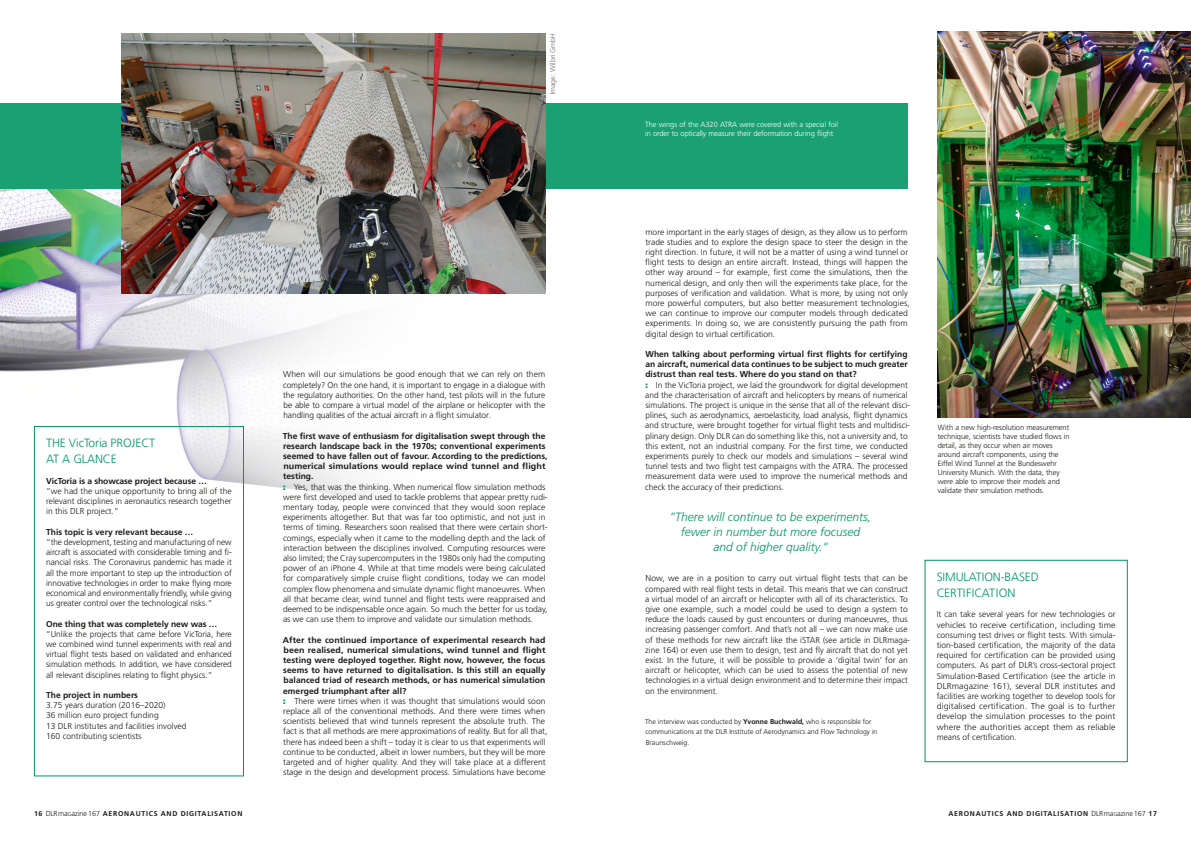
<style>
.page{position:relative;width:1191px;height:842px;background:#fff}
.page>*{position:absolute;margin:0;border:0;box-sizing:border-box;transform-origin:0 0}
.Interview_Antwort_mi{font:italic 300 12px/15px "Frutiger LT Std";color:#009662;text-align:center}
.Kasten_-_Head{font:300 12px/16px "Frutiger LT Std";letter-spacing:-.01em;color:#009662}
.Interview_Antwort_mi-2{font:300 8.5px/10.2px "Frutiger LT Std";color:#1a1a18}
.Kasten_-_Head-2{font:300 8.5px/10.2px "Frutiger LT Std";color:#1a1a18;text-align:justify}
.Interview_Antwort_mi-3{font:700 8.5px/10.2px "Frutiger LT Std";color:#1a1a18;text-align:justify}
.Kasten_-_Head-3{font:700 8.5px "Frutiger LT Std";letter-spacing:-.005em;color:#1a1a18}
.BU_-_7_5Pt{font:300 7.5px/9px "Frutiger LT Std";letter-spacing:-.01em;color:#1a1a18}
.BU_-_7_5Pt-2{font:300 7.5px/9px "Frutiger LT Std";letter-spacing:-.01em;color:#fff}
.Interview_Antwort_mi-4{font:300 7px/10.2px "Frutiger LT Std";color:#1a1a18}
.t1{font:700 7px "Frutiger LT Std";letter-spacing:.1em;color:#1a1a18}
.Copywrite{font:300 7px "Frutiger LT Std";color:#686867}
.s1{font-weight:900;color:#009662}
.s2{font-weight:700}
.s3{font-weight:300;font-size:7.3px}
.s4{font-weight:300;font-size:5.6px}
.s5{font-weight:300;font-size:7.2px}
</style>
<div class="page">
<img style="left:0;top:189px;width:368px;height:312px">
<div style="left:0;top:103px;width:908px;height:86px;background:#1aa072"></div>
<img style="left:122px;top:33px;width:424px;height:261px">
<img style="left:937px;top:31px;width:254px;height:386px">
<div style="left:34px;top:426px;width:210px;height:350px;border:1px solid #009662"></div>
<p class="Copywrite" style="left:549px;top:94px;width:63px;rotate:-90deg">Image: Wilbri GmbH</p>
<p class="Kasten_-_Head" style="left:46px;top:435px;width:111px">THE VicToria PROJECT<br>AT A GLANCE</p>
<p class="Kasten_-_Head-3" style="left:46px;top:476px;width:162px">VicToria is a showcase project because …</p>
<p class="Kasten_-_Head-2" style="left:46px;top:486px;width:187px">“we had the unique opportunity to bring all of the relevant disciplines in aeronautics research together in this DLR project.”</p>
<p class="Kasten_-_Head-3" style="left:46px;top:527px;width:149px">This topic is very relevant because …</p>
<p class="Kasten_-_Head-2" style="left:46px;top:537px;width:187px">“the development, testing and manufacturing of new aircraft is associated with considerable timing and fi&shy;nancial risks. The Coronavirus pandemic has made it all the more important to step up the introduction of innovative technologies in order to make flying more economical and environmentally friendly, while giving us greater control over the technological risks.”</p>
<p class="Kasten_-_Head-3" style="left:46px;top:618px;width:173px">One thing that was completely new was …</p>
<p class="Kasten_-_Head-2" style="left:46px;top:629px;width:187px">“Unlike the projects that came before VicToria, here we combined wind tunnel experiments with real and virtual flight tests based on validated and enhanced simulation methods. In addition, we have considered all relevant disciplines relating to flight physics.”</p>
<p class="Kasten_-_Head-3" style="left:46px;top:690px;width:93px">The project in numbers</p>
<p class="Kasten_-_Head-2" style="left:46px;top:700px;width:121px">3.75 years duration (2016–2020)</p>
<p class="Kasten_-_Head-2" style="left:46px;top:710px;width:114px">36 million euro project funding</p>
<p class="Kasten_-_Head-2" style="left:46px;top:721px;width:142px">13 DLR institutes and facilities involved</p>
<p class="Kasten_-_Head-2" style="left:46px;top:731px;width:97px">160 contributing scientists</p>
<p class="Interview_Antwort_mi-2" style="left:283px;top:369px;width:264px;text-align:justify">When will our simulations be good enough that we can rely on them completely? On the one hand, it is important to engage in a dialogue with the regulatory authorities. On the other hand, test pilots will in the future be able to compare a virtual model of the airplane or helicopter with the handling qualities of the actual aircraft in a flight simulator.</p>
<p class="Interview_Antwort_mi-3" style="left:283px;top:431px;width:266px;text-align:left">The first wave of enthusiasm for digitalisation swept through the research landscape back in the 1970s; conventional experiments seemed to have fallen out of favour. According to the predictions, numerical simulations would replace wind tunnel and flight testing.</p>
<p class="Interview_Antwort_mi-2" style="left:283px;top:482px;width:266px"><span class="s1">:</span> Yes, that was the thinking. When numerical flow simulation methods were first developed and used to tackle problems that appear pretty rudi&shy;mentary today, people were convinced that they would soon replace experiments altogether. But that was far too optimistic, and not just in terms of timing. Researchers soon realised that there were certain short&shy;comings, especially when it came to the modelling depth and the lack of interaction between the disciplines involved. Computing resources were also limited; the Cray supercomputers in the 1980s only had the computing power of an iPhone 4. While at that time models were being calculated for comparatively simple cruise flight conditions, today we can model complex flow phenomena and simulate dynamic flight manoeuvres. When all that became clear, wind tunnel and flight tests were reappraised and deemed to be indispensable once again. So much the better for us today, as we can use them to improve and validate our simulation methods.</p>
<p class="Interview_Antwort_mi-3" style="left:283px;top:635px;width:264px">After the continued importance of experimental research had been realised, numerical simulations, wind tunnel and flight testing were deployed together. Right now, however, the focus seems to have returned to digitalisation. Is this still an equally balanced triad of research methods, or has numerical simulation emerged triumphant after all?</p>
<p class="Interview_Antwort_mi-2" style="left:283px;top:696px;width:266px"><span class="s1">:</span> There were times when it was thought that simulations would soon replace all of the conventional methods. And there were times when scientists believed that wind tunnels represent the absolute truth. The fact is that all methods are mere approximations of reality. But for all that, there has indeed been a shift – today it is clear to us that experiments will continue to be conducted, albeit in lower numbers, but they will be more targeted and of higher quality. And they will take place at a different stage in the design and development process. Simulations have become</p>
<p class="BU_-_7_5Pt-2" style="left:645px;top:120px;width:195px">The wings of the A320 ATRA were covered with a special foil in order to optically measure their deformation during flight</p>
<p class="Interview_Antwort_mi-2" style="left:645px;top:227px;width:266px">more important in the early stages of design, as they allow us to perform trade studies and to explore the design space to steer the design in the right direction. In future, it will not be a matter of using a wind tunnel or flight tests to design an entire aircraft. Instead, things will happen the other way around – for example, first come the simulations, then the numerical design, and only then will the experiments take place, for the purposes of verification and validation. What is more, by using not only more powerful computers, but also better measurement technologies, we can continue to improve our computer models through dedicated experiments. In doing so, we are consistently pursuing the path from digital design to virtual certification.</p>
<p class="Interview_Antwort_mi-3" style="left:645px;top:349px;width:264px">When talking about performing virtual first flights for certifying an aircraft, numerical data continues to be subject to much greater distrust than real tests. Where do you stand on that?</p>
<p class="Interview_Antwort_mi-2" style="left:645px;top:380px;width:266px"><span class="s1">:</span> In the VicToria project, we laid the groundwork for digital development and the characterisation of aircraft and helicopters by means of numerical simulations. The project is unique in the sense that all of the relevant disci&shy;plines, such as aerodynamics, aeroelasticity, load analysis, flight dynamics and structure, were brought together for virtual flight tests and multidisci&shy;plinary design. Only DLR can do something like this, not a university and, to this extent, not an industrial company. For the first time, we conducted experiments purely to check our models and simulations – several wind tunnel tests and two flight test campaigns with the ATRA. The processed measurement data were used to improve the numerical methods and check the accuracy of their predictions.</p>
<p class="Interview_Antwort_mi" style="left:670px;top:509px;width:203px">”There will continue to be experiments, fewer in number but more focused and of higher quality.“</p>
<p class="Interview_Antwort_mi-2" style="left:645px;top:573px;width:266px">Now, we are in a position to carry out virtual flight tests that can be compared with real flight tests in detail. This means that we can construct a virtual model of an aircraft or helicopter with all of its characteristics. To give one example, such a model could be used to design a system to reduce the loads caused by gust encounters or during manoeuvres, thus increasing passenger comfort. And that’s not all – we can now make use of these methods for new aircraft like the iSTAR (see article in DLRmaga&shy;zine 164) or even use them to design, test and fly aircraft that do not yet exist. In the future, it will be possible to provide a ‘digital twin’ for an aircraft or helicopter, which can be used to assess the potential of new technologies in a virtual design environment and to determine their impact on the environment.</p>
<p class="Interview_Antwort_mi-4" style="left:645px;top:717px;width:234px">The interview was conducted by <span class="s2">Yvonne Buchwald,</span> who is responsible for communications at the DLR Institute of Aerodynamics and Flow Technology in<br>Braunschweig.</p>
<p class="BU_-_7_5Pt" style="left:937px;top:423px;width:133px">With a new high-resolution measurement technique, scientists have studied flows in detail, as they occur when air moves around aircraft components, using the Eiffel Wind Tunnel at the Bundeswehr University Munich. With the data, they were able to improve their models and validate their simulation methods.</p>
<p class="Kasten_-_Head" style="left:936px;top:569px;width:104px">SIMULATION-BASED<br>CERTIFICATION</p>
<p class="Kasten_-_Head-2" style="left:936px;top:609px;width:180px">It can take several years for new technologies or vehicles to receive certification, including time consuming test drives or flight tests. With simula&shy;tion-based certification, the majority of the data required for certification can be provided using computers. As part of DLR’s cross-sectoral project Simulation-Based Certification (see the article in DLRmagazine 161), several DLR institutes and facilities are working together to develop tools for digitalised certification. The goal is to further develop the simulation processes to the point where the authorities accept them as reliable means of certification.</p>
<p class="t1" style="left:34px;top:809px;width:210px">16 <span class="s3">DLRma</span><span class="s4">G</span><span class="s3">azine</span><span class="s5">167</span> AERONAUTICS AND DIGITALISATION</p>
<p class="t1" style="left:948px;top:809px;width:210px">AERONAUTICS AND DIGITALISATION <span class="s3">DLRma</span><span class="s4">G</span><span class="s3">azine</span><span class="s5">167</span> 17</p>
</div>
